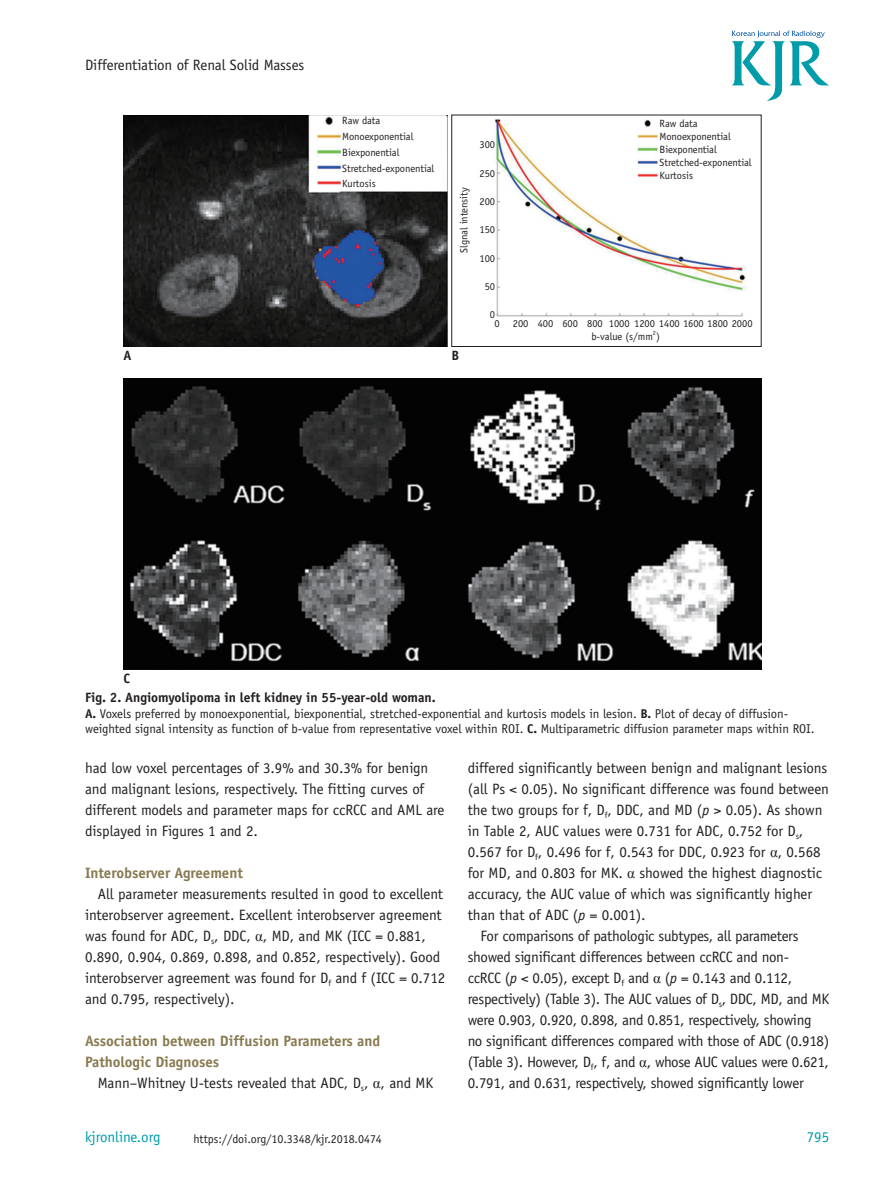
<style>
.page{position:relative;width:893px;height:1191px;background:#fff}
.page>*{position:absolute;margin:0;border:0;box-sizing:border-box;transform-origin:0 0}
.본문{font:15px/21px "Officina Sans Std";letter-spacing:-.005em;color:#231f20}
._1_제목{font:700 15px/21px "Officina Sans Std";letter-spacing:-.005em;color:#887a51}
.t1{font:15px "Officina Sans Std";letter-spacing:-.005em;color:#009caa}
.그림제목{font:700 13.5px "Officina Sans Std";letter-spacing:-.005em;color:#231f20}
.그림제목1{font:12.75px/15.3px "Officina Sans Std";letter-spacing:-.005em;color:#231f20}
.t2{font:12px "Officina Sans Std";letter-spacing:-.005em;color:#231f20}
.t3{font:10.5px "Officina Sans Std";letter-spacing:-.005em;color:#231f20}
.t4{font:6.15px "Officina Sans Std";color:#231f20}
.s1{font-weight:700}
.s2{font-family:"Times New Roman"}
.s3{font-style:italic}
</style>
<div class="page">
<svg style="left:732px;top:31px;width:97px;height:70px"></svg>
<img style="left:124px;top:378px;width:637px;height:291px">
<img style="left:124px;top:115px;width:323px;height:231px">
<img style="left:494px;top:119px;width:252px;height:198px">
<p class="본문" style="left:85px;top:54px;width:221px">Differentiation of Renal Solid Masses</p>
<p class="그림제목" style="left:124px;top:347px;width:10px">A</p>
<p class="t3" style="left:342px;top:115px;width:40px">Raw data</p>
<p class="t3" style="left:342px;top:130px;width:73px">Monoexponential</p>
<p class="t3" style="left:342px;top:146px;width:59px">Biexponential</p>
<p class="t3" style="left:342px;top:162px;width:93px">Stretched-exponential</p>
<p class="t3" style="left:342px;top:178px;width:35px">Kurtosis</p>
<p class="t3" style="left:458px;top:253px;width:67px;rotate:-90deg">Slgnal intensity</p>
<p class="그림제목" style="left:452px;top:347px;width:9px">B</p>
<p class="t3" style="left:660px;top:117px;width:40px">Raw data</p>
<p class="t3" style="left:660px;top:130px;width:73px">Monoexponential</p>
<p class="t3" style="left:660px;top:143px;width:59px">Biexponential</p>
<p class="t3" style="left:660px;top:156px;width:93px">Stretched-exponential</p>
<p class="t3" style="left:660px;top:169px;width:35px">Kurtosis</p>
<p class="t3" style="left:480px;top:139px;width:17px">300</p>
<p class="t3" style="left:480px;top:167px;width:17px">250</p>
<p class="t3" style="left:480px;top:195px;width:17px">200</p>
<p class="t3" style="left:480px;top:224px;width:17px">150</p>
<p class="t3" style="left:480px;top:252px;width:17px">100</p>
<p class="t3" style="left:485px;top:280px;width:12px">50</p>
<p class="t3" style="left:490px;top:309px;width:7px">0</p>
<p class="t3" style="left:494px;top:318px;width:7px">0</p>
<p class="t3" style="left:513px;top:318px;width:241px">200 400 600 800 1000 1200 1400 1600 1800 2000</p>
<p class="t3" style="left:591px;top:330px;width:70px">b-value (s/mm )</p>
<p class="t4" style="left:653px;top:329px;width:5px">2</p>
<p class="그림제목" style="left:124px;top:670px;width:8px">C</p>
<p class="그림제목" style="left:85px;top:689px;width:352px">Fig. 2. Angiomyolipoma in left kidney in 55-year-old woman.</p>
<p class="그림제목1" style="left:85px;top:705px;width:731px"><span class="s1">A.</span> Voxels preferred by monoexponential, biexponential, stretched-exponential and kurtosis models in lesion. <span class="s1">B.</span> Plot of decay of diffusion&shy;weighted signal intensity as function of b-value from representative voxel within ROI. <span class="s1">C.</span> Multiparametric diffusion parameter maps within ROI.</p>
<p class="본문" style="left:85px;top:757px;width:361px">had low voxel percentages of 3.9% and 30.3% for benign and malignant lesions, respectively. The fitting curves of different models and parameter maps for ccRCC and AML are displayed in Figures 1 and 2.</p>
<p class="_1_제목" style="left:85px;top:862px;width:159px">Interobserver Agreement</p>
<p class="본문" style="left:85px;top:883px;width:362px;text-indent:13px">All parameter measurements resulted in good to excellent interobserver agreement. Excellent interobserver agreement was found for ADC, D<sub>s</sub>, DDC, <span class="s2">α</span>, MD, and MK (ICC = 0.881, 0.890, 0.904, 0.869, 0.898, and 0.852, respectively). Good interobserver agreement was found for D<sub>f</sub> and f (ICC = 0.712 and 0.795, respectively).</p>
<p class="_1_제목" style="left:85px;top:1030px;width:297px">Association between Diffusion Parameters and<br>Pathologic Diagnoses</p>
<p class="본문" style="left:98px;top:1072px;width:337px">Mann–Whitney U-tests revealed that ADC, D<sub>s</sub>, <span class="s2">α</span>, and MK</p>
<p class="t1" style="left:85px;top:1128px;width:77px">kjronline.org</p>
<p class="t2" style="left:194px;top:1132px;width:190px">https://doi.org/10.3348/kjr.2018.0474</p>
<p class="본문" style="left:468px;top:757px;width:363px">differed significantly between benign and malignant lesions (all Ps &lt; 0.05). No significant difference was found between the two groups for f, D<sub>f</sub>, DDC, and MD (<span class="s3">p</span> &gt; 0.05). As shown in Table 2, AUC values were 0.731 for ADC, 0.752 for D<sub>s</sub>, 0.567 for D<sub>f</sub>, 0.496 for f, 0.543 for DDC, 0.923 for <span class="s2">α</span>, 0.568 for MD, and 0.803 for MK. <span class="s2">α</span> showed the highest diagnostic accuracy, the AUC value of which was significantly higher than that of ADC (<span class="s3">p</span> = 0.001).</p>
<p class="본문" style="left:468px;top:925px;width:363px;text-indent:13px">For comparisons of pathologic subtypes, all parameters showed significant differences between ccRCC and non-<br>ccRCC (<span class="s3">p</span> &lt; 0.05), except D<sub>f</sub> and <span class="s2">α</span> (<span class="s3">p</span> = 0.143 and 0.112, respectively) (Table 3). The AUC values of D<sub>s</sub>, DDC, MD, and MK were 0.903, 0.920, 0.898, and 0.851, respectively, showing no significant differences compared with those of ADC (0.918) (Table 3). However, D<sub>f</sub>, f, and <span class="s2">α</span>, whose AUC values were 0.621, 0.791, and 0.631, respectively, showed significantly lower</p>
<p class="t1" style="left:807px;top:1128px;width:24px">795</p>
</div>
